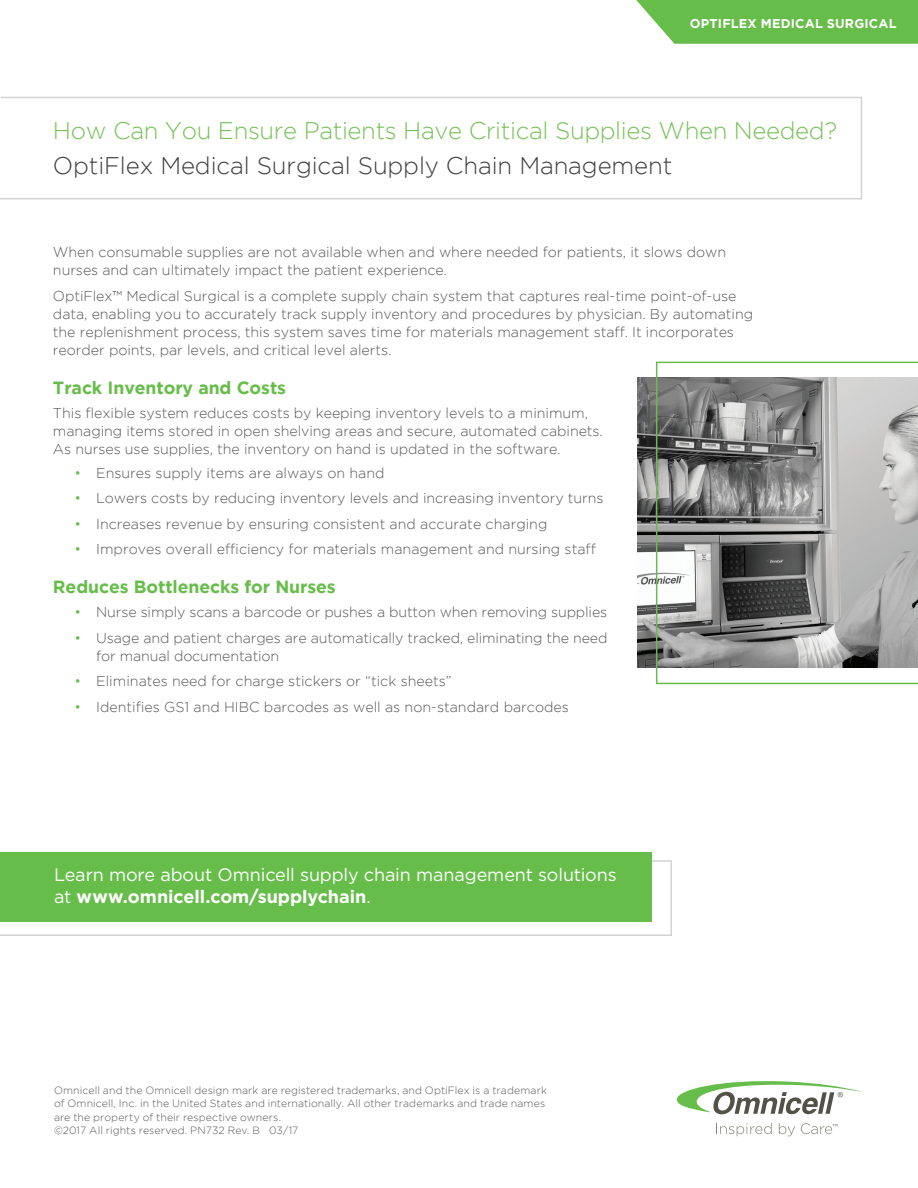
<style>
.page{position:relative;width:918px;height:1188px;background:#fff}
.page>*{position:absolute;margin:0;border:0;box-sizing:border-box;transform-origin:0 0}
.t1{font:300 24px "Gotham";letter-spacing:-.015em;color:#76c257}
.t2{font:300 24px "Gotham";letter-spacing:-.005em;color:#3e3e3f}
.t3{font:18px/22.5px "Gotham";letter-spacing:-.005em;color:#fff}
.t4{font:700 17.7px "Gotham";letter-spacing:-.005em;color:#67bd4a}
.t5{font:300 14.25px/18px "Gotham";letter-spacing:-.005em;color:#57585a}
.t6{font:700 12.75px "Gotham";letter-spacing:.015em;color:#fff}
.t7{font:300 10.5px/13.5px "Gotham";letter-spacing:.01em;color:#57585a}
.s1{color:#67bd4a}
.s2{font-weight:700}
</style>
<div class="page">
<svg style="left:636px;top:0;width:282px;height:44px;background:#72c257"></svg>
<img style="left:637px;top:378px;width:19px;height:289px">
<svg style="left:677px;top:1081px;width:185px;height:33px"></svg>
<svg style="left:716px;top:1123px;width:56px;height:13px"></svg>
<svg style="left:779px;top:1123px;width:16px;height:13px"></svg>
<svg style="left:801px;top:1123px;width:36px;height:11px"></svg>
<svg style="left:0;top:860px;width:672px;height:76px"></svg>
<div style="left:0;top:853px;width:652px;height:69px;background:#67bd4a"></div>
<svg style="left:0;top:96px;width:863px;height:104px"></svg>
<svg style="left:656px;top:362px;width:262px;height:322px;background:#9fa09e"></svg>
<p class="t6" style="left:690px;top:16px;width:208px">OPTIFLEX MEDICAL SURGICAL</p>
<h1 class="t1" style="left:53px;top:117px;width:786px">How Can You Ensure Patients Have Critical Supplies When Needed?</h1>
<h1 class="t2" style="left:53px;top:153px;width:621px">OptiFlex Medical Surgical Supply Chain Management</h1>
<p class="t5" style="left:53px;top:243px;width:675px">When consumable supplies are not available when and where needed for patients, it slows down nurses and can ultimately impact the patient experience.</p>
<p class="t5" style="left:53px;top:286px;width:702px">OptiFlex™ Medical Surgical is a complete supply chain system that captures real-time point-of-use data, enabling you to accurately track supply inventory and procedures by physician. By automating the replenishment process, this system saves time for materials management staff. It incorporates reorder points, par levels, and critical level alerts.</p>
<p class="t4" style="left:53px;top:377px;width:235px">Track Inventory and Costs</p>
<p class="t5" style="left:53px;top:403px;width:551px">This flexible system reduces costs by keeping inventory levels to a minimum, managing items stored in open shelving areas and secure, automated cabinets.<br>As nurses use supplies, the inventory on hand is updated in the software.</p>
<p class="t5" style="left:75px;top:463px;width:311px"><span class="s1">•</span> Ensures supply items are always on hand</p>
<p class="t5" style="left:75px;top:489px;width:531px"><span class="s1">•</span> Lowers costs by reducing inventory levels and increasing inventory turns</p>
<p class="t5" style="left:75px;top:514px;width:474px"><span class="s1">•</span> Increases revenue by ensuring consistent and accurate charging</p>
<p class="t5" style="left:75px;top:540px;width:523px"><span class="s1">•</span> Improves overall efficiency for materials management and nursing staff</p>
<p class="t4" style="left:53px;top:577px;width:284px">Reduces Bottlenecks for Nurses</p>
<p class="t5" style="left:75px;top:603px;width:534px"><span class="s1">•</span> Nurse simply scans a barcode or pushes a button when removing supplies</p>
<p class="t5" style="left:96px;top:628px;width:513px;text-indent:-22px"><span class="s1">•</span> Usage and patient charges are automatically tracked, eliminating the need for manual documentation</p>
<p class="t5" style="left:75px;top:672px;width:379px"><span class="s1">•</span> Eliminates need for charge stickers or “tick sheets”</p>
<p class="t5" style="left:75px;top:697px;width:496px"><span class="s1">•</span> Identifies GS1 and HIBC barcodes as well as non-standard barcodes</p>
<p class="t3" style="left:54px;top:863px;width:564px">Learn more about Omnicell supply chain management solutions at <span class="s2">www.omnicell.com/supplychain</span>.</p>
<p class="t7" style="left:54px;top:1083px;width:494px">Omnicell and the Omnicell design mark are registered trademarks, and OptiFlex is a trademark of Omnicell, Inc. in the United States and internationally. All other trademarks and trade names are the property of their respective owners.<br>©2017 All rights reserved. PN732 Rev. B 03/17</p>
</div>
